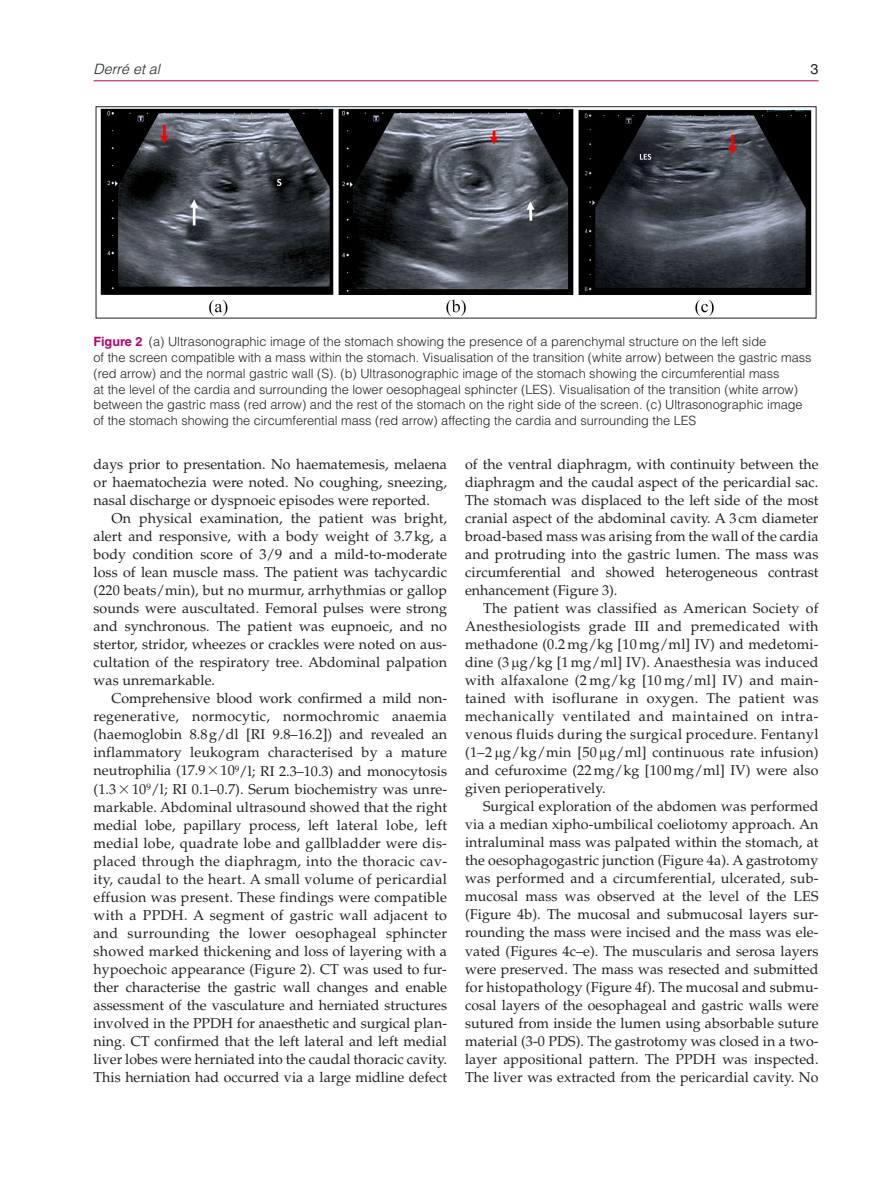
<style>
.page{position:relative;width:893px;height:1191px;background:#fff}
.page>*{position:absolute;margin:0;border:0;box-sizing:border-box;transform-origin:0 0}
.t1{font:14.25px/18px "Palatino LT Std";color:#231f20;text-align:justify}
.t2{font:italic 300 14.25px "Helvetica LT Std";color:#231f20}
.t3{font:14.25px "Helvetica LT Std";color:#231f20}
.t4{font:300 12.75px/15.8px "Helvetica LT Std";color:#231f20}
.s1{font-weight:700;color:#b6036c}
</style>
<div class="page">
<hr style="left:94px;top:80px;width:725px;height:1px;background:#b6036c">
<img style="left:100px;top:108px;width:712px;height:208px">
<div style="left:96px;top:106px;width:720px;height:212px;border:1px solid #231f20"></div>
<p class="t2" style="left:94px;top:60px;width:68px">Derré et al</p>
<p class="t3" style="left:811px;top:61px;width:9px">3</p>
<p class="t4" style="left:94px;top:334px;width:720px"><span class="s1">Figure 2</span> (a) Ultrasonographic image of the stomach showing the presence of a parenchymal structure on the left side<br>of the screen compatible with a mass within the stomach. Visualisation of the transition (white arrow) between the gastric mass (red arrow) and the normal gastric wall (S). (b) Ultrasonographic image of the stomach showing the circumferential mass<br>at the level of the cardia and surrounding the lower oesophageal sphincter (LES). Visualisation of the transition (white arrow) between the gastric mass (red arrow) and the rest of the stomach on the right side of the screen. (c) Ultrasonographic image of the stomach showing the circumferential mass (red arrow) affecting the cardia and surrounding the LES</p>
<p class="t1" style="left:94px;top:456px;width:355px">days prior to presentation. No haematemesis, melaena or haematochezia were noted. No coughing, sneezing, nasal discharge or dyspnoeic episodes were reported.</p>
<p class="t1" style="left:94px;top:510px;width:355px;text-indent:18px">On physical examination, the patient was bright, alert and responsive, with a body weight of 3.7kg, a body condition score of 3/9 and a mild-to-moderate loss of lean muscle mass. The patient was tachycardic (220 beats/min), but no murmur, arrhythmias or gallop sounds were auscultated. Femoral pulses were strong and synchronous. The patient was eupnoeic, and no stertor, stridor, wheezes or crackles were noted on aus&shy;cultation of the respiratory tree. Abdominal palpation was unremarkable.</p>
<p class="t1" style="left:94px;top:690px;width:355px;text-indent:18px">Comprehensive blood work confirmed a mild non&shy;regenerative, normocytic, normochromic anaemia (haemoglobin 8.8g/dl [RI 9.8–16.2]) and revealed an inflammatory leukogram characterised by a mature neutrophilia (17.9 10<sup>9</sup>/l; RI 2.3–10.3) and monocytosis (1.3 10<sup>9</sup>/l; RI 0.1–0.7). Serum biochemistry was unre&shy;markable. Abdominal ultrasound showed that the right medial lobe, papillary process, left lateral lobe, left medial lobe, quadrate lobe and gallbladder were dis&shy;placed through the diaphragm, into the thoracic cav&shy;ity, caudal to the heart. A small volume of pericardial effusion was present. These findings were compatible with a PPDH. A segment of gastric wall adjacent to and surrounding the lower oesophageal sphincter showed marked thickening and loss of layering with a hypoechoic appearance (Figure 2). CT was used to fur&shy;ther characterise the gastric wall changes and enable assessment of the vasculature and herniated structures involved in the PPDH for anaesthetic and surgical plan&shy;ning. CT confirmed that the left lateral and left medial liver lobes were herniated into the caudal thoracic cavity.<br>This herniation had occurred via a large midline defect</p>
<p class="t1" style="left:465px;top:456px;width:355px">of the ventral diaphragm, with continuity between the diaphragm and the caudal aspect of the pericardial sac.<br>The stomach was displaced to the left side of the most cranial aspect of the abdominal cavity. A 3 cm diameter broad-based mass was arising from the wall of the cardia and protruding into the gastric lumen. The mass was circumferential and showed heterogeneous contrast enhancement (Figure 3).</p>
<p class="t1" style="left:465px;top:600px;width:355px;text-indent:18px">The patient was classified as American Society of Anesthesiologists grade III and premedicated with methadone (0.2 mg/kg [10 mg/ml] IV) and medetomi&shy;dine (3 g/kg [1 mg/ml] IV). Anaesthesia was induced with alfaxalone (2 mg/kg [10 mg/ml] IV) and main&shy;tained with isoflurane in oxygen. The patient was mechanically ventilated and maintained on intra&shy;venous fluids during the surgical procedure. Fentanyl (1–2 g/kg/min [50 g/ml] continuous rate infusion) and cefuroxime (22 mg/kg [100 mg/ml] IV) were also given perioperatively.</p>
<p class="t1" style="left:465px;top:798px;width:355px;text-indent:18px">Surgical exploration of the abdomen was performed via a median xipho-umbilical coeliotomy approach. An intraluminal mass was palpated within the stomach, at the oesophagogastric junction (Figure 4a). A gastrotomy was performed and a circumferential, ulcerated, sub&shy;mucosal mass was observed at the level of the LES (Figure 4b). The mucosal and submucosal layers sur&shy;rounding the mass were incised and the mass was ele&shy;vated (Figures 4c–e). The muscularis and serosa layers were preserved. The mass was resected and submitted for histopathology (Figure 4f). The mucosal and submu&shy;cosal layers of the oesophageal and gastric walls were sutured from inside the lumen using absorbable suture material (3-0 PDS). The gastrotomy was closed in a two&shy;layer appositional pattern. The PPDH was inspected.<br>The liver was extracted from the pericardial cavity. No</p>
</div>
